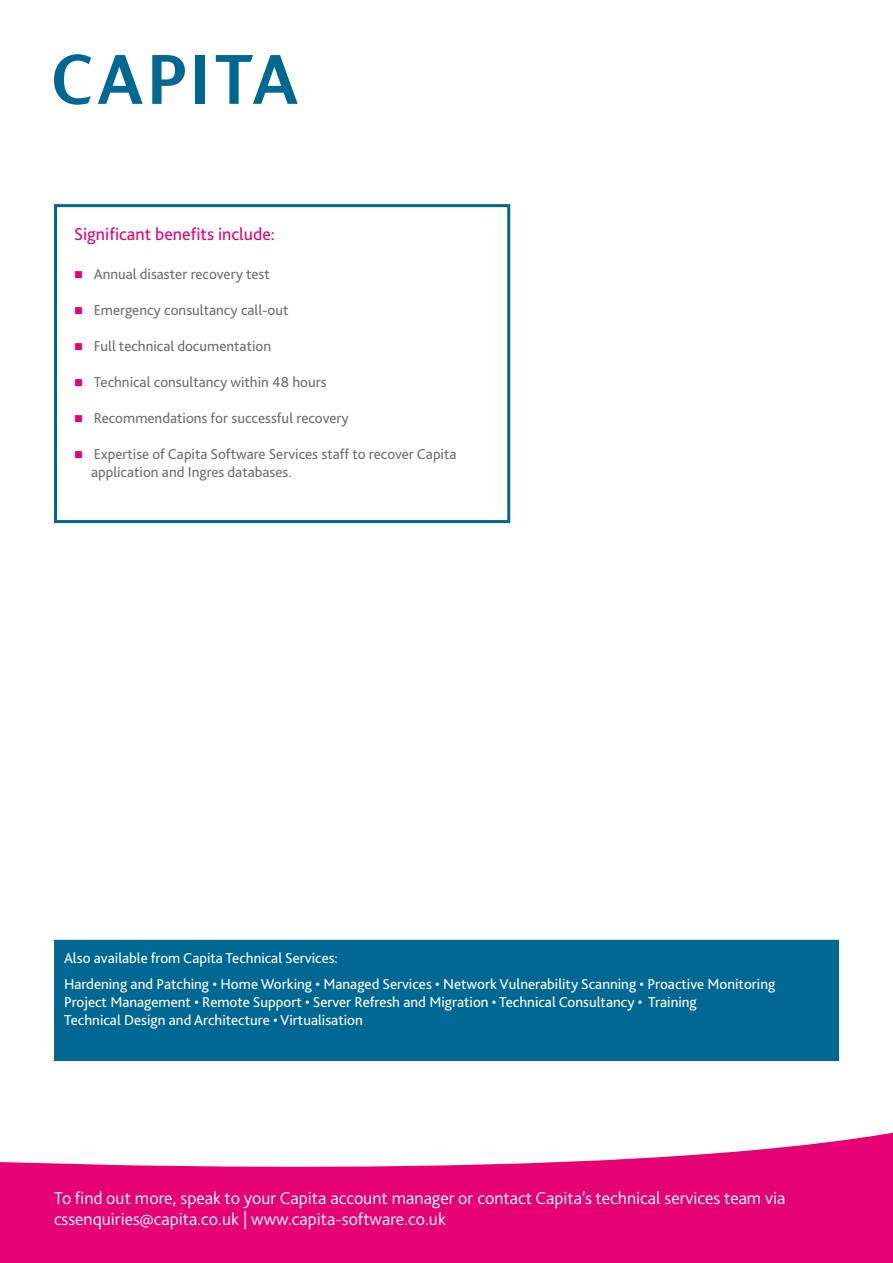
<style>
.page{position:relative;width:893px;height:1263px;background:#fff}
.page>*{position:absolute;margin:0;border:0;box-sizing:border-box;transform-origin:0 0}
.t1{font:300 18px/21.6px "Bliss 2";color:#fff}
.t2{font:18px "Bliss 2";color:#e60275}
.t3{font:15px/25.5px "Bliss 2";color:#fff}
.t4{font:15px/18px "Bliss 2";color:#6c6f73}
</style>
<div class="page">
<svg style="left:0;top:1132px;width:893px;height:131px;fill:#e60275"></svg>
<svg style="left:152px;top:55px;width:33px;height:49px"></svg>
<div style="left:196px;top:55px;width:9px;height:49px;background:#006893"></div>
<svg style="left:54px;top:54px;width:37px;height:51px"></svg>
<svg style="left:98px;top:55px;width:45px;height:49px"></svg>
<svg style="left:216px;top:55px;width:82px;height:49px"></svg>
<div style="left:55px;top:940px;width:783px;height:120px;background:#006893"></div>
<div style="left:54px;top:940px;width:785px;height:121px;border:2px solid #006893"></div>
<div style="left:54px;top:204px;width:456px;height:319px;border:3px solid #006893"></div>
<p class="t2" style="left:74px;top:223px;width:202px">Significant benefits include:</p>
<p class="t4" style="left:94px;top:265px;width:178px">Annual disaster recovery test</p>
<p class="t4" style="left:94px;top:301px;width:196px">Emergency consultancy call-out</p>
<p class="t4" style="left:94px;top:337px;width:179px">Full technical documentation</p>
<p class="t4" style="left:94px;top:373px;width:234px">Technical consultancy within 48 hours</p>
<p class="t4" style="left:94px;top:409px;width:257px">Recommendations for successful recovery</p>
<p class="t4" style="left:91px;top:445px;width:367px">Expertise of Capita Software Services staff to recover Capita application and Ingres databases.</p>
<p class="t3" style="left:64px;top:945px;width:713px">Also available from Capita Technical Services:<br>Hardening and Patching • Home Working • Managed Services • Network Vulnerability Scanning • Proactive Monitoring</p>
<p class="t3" style="left:64px;top:992px;width:634px;line-height:18px">Project Management • Remote Support • Server Refresh and Migration • Technical Consultancy • Training<br>Technical Design and Architecture • Virtualisation</p>
<p class="t1" style="left:54px;top:1186px;width:733px">To find out more, speak to your Capita account manager or contact Capita’s technical services team via cssenquiries@capita.co.uk | www.capita-software.co.uk</p>
</div>
